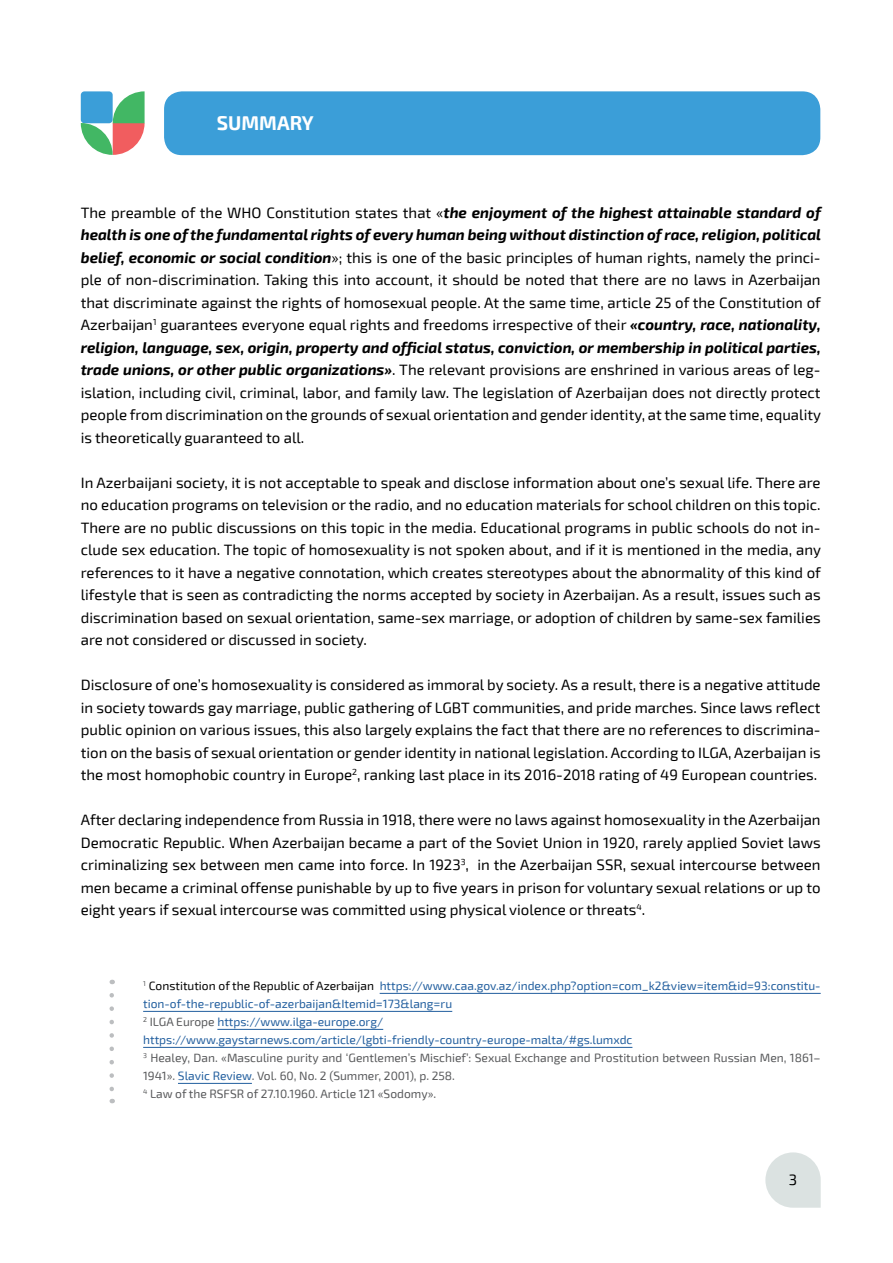
<style>
.page{position:relative;width:893px;height:1263px;background:#fff}
.page>*{position:absolute;margin:0;border:0;box-sizing:border-box;transform-origin:0 0}
.t1{font:700 19.5px "Exo 2";color:#fff}
.t2{font:15px/22.5px "Exo 2";color:#000;text-align:justify}
.t3{font:12px/18px "Exo 2";color:#215e9e}
.s1{font-weight:700;font-style:italic}
.s2{color:#000}
.s3{color:#58595b}
</style>
<div class="page">
<div style="left:164px;top:91px;width:656px;height:64px;background:#3b9ed8;border-radius:18px"></div>
<hr style="left:380px;top:993px;width:441px;height:1px;background:#215e9e">
<hr style="left:143px;top:1011px;width:309px;height:1px;background:#215e9e">
<hr style="left:217px;top:1029px;width:166px;height:1px;background:#215e9e">
<hr style="left:143px;top:1047px;width:489px;height:1px;background:#215e9e">
<hr style="left:178px;top:1083px;width:74px;height:1px;background:#215e9e">
<svg style="left:765px;top:1152px;width:56px;height:56px"></svg>
<svg style="left:109px;top:995px;width:5px;height:108px"></svg>
<svg style="left:81px;top:91px;width:64px;height:64px"></svg>
<h1 class="t1" style="left:217px;top:111px;width:98px">SUMMARY</h1>
<p class="t2" style="left:81px;top:202px;width:742px">The preamble of the WHO Constitution states that «<span class="s1">the enjoyment of the highest attainable standard of health is one of the fundamental rights of every human being without distinction of race, religion, political belief, economic or social condition</span>»; this is one of the basic principles of human rights, namely the princi&shy;ple of non-discrimination. Taking this into account, it should be noted that there are no laws in Azerbaijan that discriminate against the rights of homosexual people. At the same time, article 25 of the Constitution of Azerbaijan<sup>1</sup> guarantees everyone equal rights and freedoms irrespective of their <span class="s1">«country, race, nationality, religion, language, sex, origin, property and official status, conviction, or membership in political parties, trade unions, or other public organizations»</span>. The relevant provisions are enshrined in various areas of leg&shy;islation, including civil, criminal, labor, and family law. The legislation of Azerbaijan does not directly protect people from discrimination on the grounds of sexual orientation and gender identity, at the same time, equality is theoretically guaranteed to all.</p>
<p class="t2" style="left:81px;top:472px;width:742px">In Azerbaijani society, it is not acceptable to speak and disclose information about one’s sexual life. There are no education programs on television or the radio, and no education materials for school children on this topic.<br>There are no public discussions on this topic in the media. Educational programs in public schools do not in&shy;clude sex education. The topic of homosexuality is not spoken about, and if it is mentioned in the media, any references to it have a negative connotation, which creates stereotypes about the abnormality of this kind of lifestyle that is seen as contradicting the norms accepted by society in Azerbaijan. As a result, issues such as discrimination based on sexual orientation, same-sex marriage, or adoption of children by same-sex families are not considered or discussed in society.</p>
<p class="t2" style="left:81px;top:674px;width:741px">Disclosure of one’s homosexuality is considered as immoral by society. As a result, there is a negative attitude in society towards gay marriage, public gathering of LGBT communities, and pride marches. Since laws reflect public opinion on various issues, this also largely explains the fact that there are no references to discrimina&shy;tion on the basis of sexual orientation or gender identity in national legislation. According to ILGA, Azerbaijan is the most homophobic country in Europe<sup>2</sup>, ranking last place in its 2016-2018 rating of 49 European countries.</p>
<p class="t2" style="left:81px;top:809px;width:741px">After declaring independence from Russia in 1918, there were no laws against homosexuality in the Azerbaijan Democratic Republic. When Azerbaijan became a part of the Soviet Union in 1920, rarely applied Soviet laws criminalizing sex between men came into force. In 1923<sup>3</sup>, in the Azerbaijan SSR, sexual intercourse between men became a criminal offense punishable by up to five years in prison for voluntary sexual relations or up to eight years if sexual intercourse was committed using physical violence or threats<sup>4</sup>.</p>
<p class="t3" style="left:143px;top:977px;width:679px"><sup>1</sup> <span class="s2">Constitution of the Republic of Azerbaijan</span> https://www.caa.gov.az/index.php?option=com_k2&amp;view=item&amp;id=93:constitu&shy;tion-of-the-republic-of-azerbaijan&amp;Itemid=173&amp;lang=ru<br><sup>2</sup> <span class="s3">ILGA Europe</span> https://www.ilga-europe.org/ https://www.gaystarnews.com/article/lgbti-friendly-country-europe-malta/#gs.lumxdc<br><sup>3</sup> <span class="s3">Healey, Dan. «Masculine purity and ‘Gentlemen’s Mischief’: Sexual Exchange and Prostitution between Russian Men, 1861– 1941».</span> Slavic Review<span class="s3">. Vol. 60, No. 2 (Summer, 2001), p. 258.<br></span><sup>4</sup> <span class="s3">Law of the RSFSR of 27.10.1960. Article 121 «Sodomy».</span></p>
<p class="t2" style="left:789px;top:1169px;width:10px">3</p>
</div>
